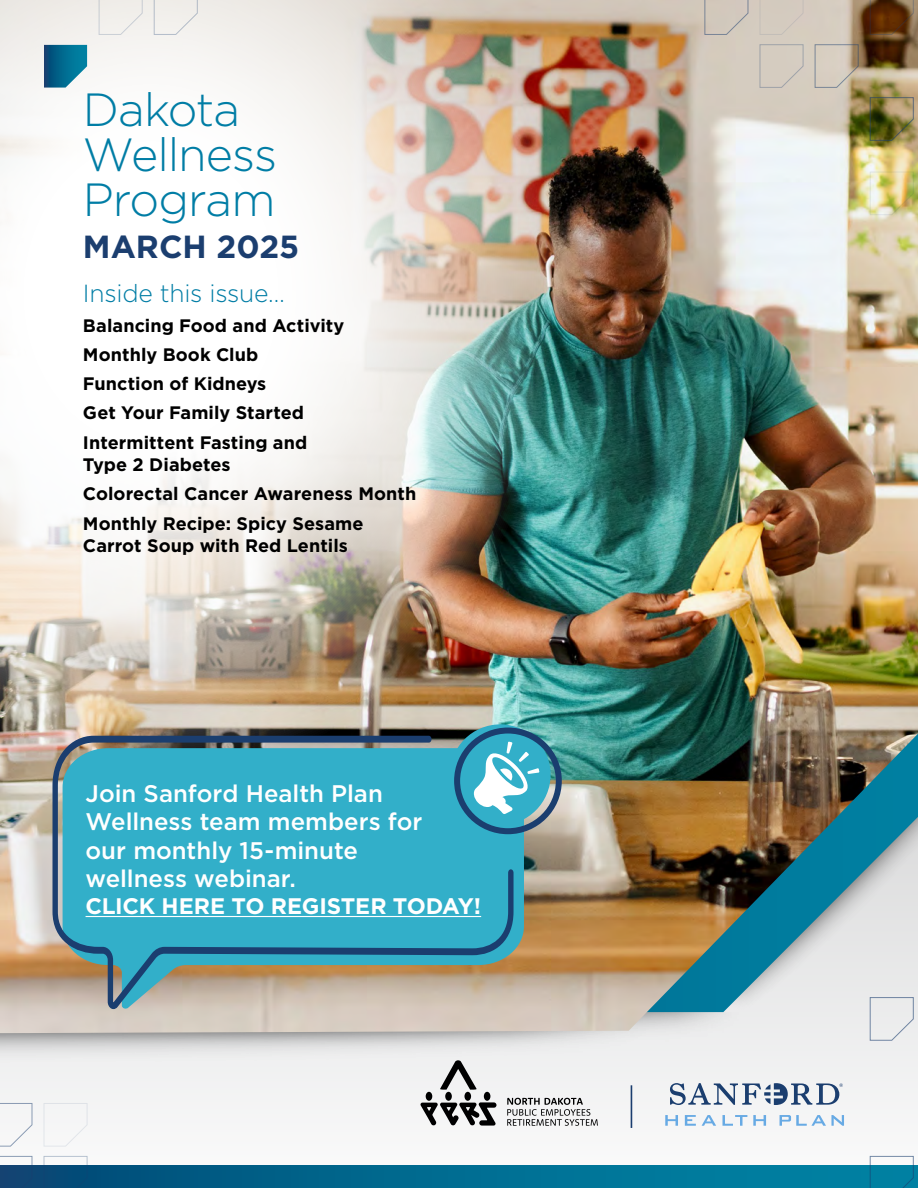
<style>
.page{position:relative;width:918px;height:1188px;background:#fff}
.page>*{position:absolute;margin:0;border:0;box-sizing:border-box;transform-origin:0 0}
.t1{font:300 46.5px/45px "Gotham";letter-spacing:-.025em;color:#007da5}
.t2{font:700 31.95px "Gotham";color:#1b3e6f}
.t3{font:300 24.75px "Gotham";letter-spacing:-.01em;color:#007da5}
.t4{font:500 24px/28.5px "Gotham";color:#fff}
.t5{font:700 22.5px "Gotham";letter-spacing:-.01em;color:#fff}
.t6{font:700 18px/29.2px "Gotham";letter-spacing:.005em;color:#000}
</style>
<div class="page">
<svg style="left:0;top:1033px;width:918px;height:133px"></svg>
<div style="left:718px;top:1033px;width:200px;height:59px;background:#f0f0f0"></div>
<img style="left:0;top:0;width:918px;height:1033px">
<img style="left:0;top:0;width:601px;height:833px">
<svg style="left:33px;top:1166px;width:885px;height:22px;background:#006b90"></svg>
<svg style="left:0;top:1103px;width:33px;height:44px"></svg>
<svg style="left:43px;top:1103px;width:45px;height:44px"></svg>
<svg style="left:0;top:1156px;width:33px;height:32px"></svg>
<svg style="left:43px;top:1156px;width:45px;height:32px"></svg>
<svg style="left:869px;top:1156px;width:45px;height:32px"></svg>
<svg style="left:98px;top:0;width:45px;height:35px;background:#eeece9"></svg>
<svg style="left:153px;top:0;width:45px;height:35px;background:#edebe9"></svg>
<svg style="left:44px;top:45px;width:43px;height:43px;background:#23799a"></svg>
<img style="left:869px;top:171px;width:45px;height:44px">
<svg style="left:814px;top:44px;width:45px;height:44px;background:#c8bdae"></svg>
<svg style="left:759px;top:44px;width:45px;height:44px;background:#d0c8be"></svg>
<svg style="left:869px;top:97px;width:45px;height:44px;background:#78703c"></svg>
<svg style="left:869px;top:0;width:45px;height:35px;background:#623714"></svg>
<svg style="left:704px;top:0;width:45px;height:35px;background:#ccc3b9"></svg>
<div style="left:759px;top:0;width:45px;height:35px;background:#d4cbbf"></div>
<svg style="left:869px;top:997px;width:45px;height:44px;background:#e1e3e6"></svg>
<svg style="left:53px;top:736px;width:461px;height:273px;background:#4ba6b7"></svg>
<svg style="left:450px;top:724px;width:101px;height:101px;background:#309eba"></svg>
<svg style="left:472px;top:742px;width:67px;height:72px"></svg>
<div style="left:454px;top:728px;width:108px;height:106px;border:6px solid #1b3e6f;border-radius:50%"></div>
<hr style="left:86px;top:916px;width:395px;height:1px;background:#fff">
<hr style="left:631px;top:1085px;width:1px;height:43px;background:#1b3e6f">
<svg style="left:665px;top:1115px;width:13px;height:11px"></svg>
<svg style="left:685px;top:1115px;width:11px;height:11px"></svg>
<svg style="left:702px;top:1115px;width:14px;height:11px"></svg>
<svg style="left:723px;top:1115px;width:24px;height:11px"></svg>
<svg style="left:753px;top:1115px;width:13px;height:11px"></svg>
<svg style="left:780px;top:1115px;width:64px;height:11px"></svg>
<svg style="left:670px;top:1083px;width:173px;height:22px"></svg>
<div style="left:445px;top:1092px;width:7px;height:9px;background:#000;border-radius:50%"></div>
<div style="left:464px;top:1092px;width:7px;height:9px;background:#000;border-radius:50%"></div>
<div style="left:426px;top:1092px;width:6px;height:9px;background:#000;border-radius:50%"></div>
<div style="left:484px;top:1092px;width:6px;height:9px;background:#000;border-radius:50%"></div>
<svg style="left:421px;top:1102px;width:76px;height:24px"></svg>
<svg style="left:440px;top:1060px;width:37px;height:30px"></svg>
<svg style="left:507px;top:1098px;width:91px;height:28px"></svg>
<h1 class="t1" style="left:83px;top:86px;width:196px">Dakota<br>Wellness<br>Program</h1>
<h2 class="t2" style="left:83px;top:225px;width:218px">MARCH 2025</h2>
<h3 class="t3" style="left:83px;top:278px;width:203px">Inside this issue…</h3>
<p class="t6" style="left:83px;top:311px;width:263px">Balancing Food and Activity<br>Monthly Book Club<br>Function of Kidneys<br>Get Your Family Started<br>Intermittent Fasting and</p>
<p class="t6" style="left:83px;top:450px;width:335px">Type 2 Diabetes<br>Colorectal Cancer Awareness Month<br>Monthly Recipe: Spicy Sesame</p>
<p class="t6" style="left:83px;top:531px;width:267px">Carrot Soup with Red Lentils</p>
<h3 class="t4" style="left:86px;top:779px;width:338px">Join Sanford Health Plan<br>Wellness team members for our monthly 15-minute wellness webinar.</h3>
<p class="t5" style="left:86px;top:891px;width:397px">CLICK HERE TO REGISTER TODAY!</p>
</div>
